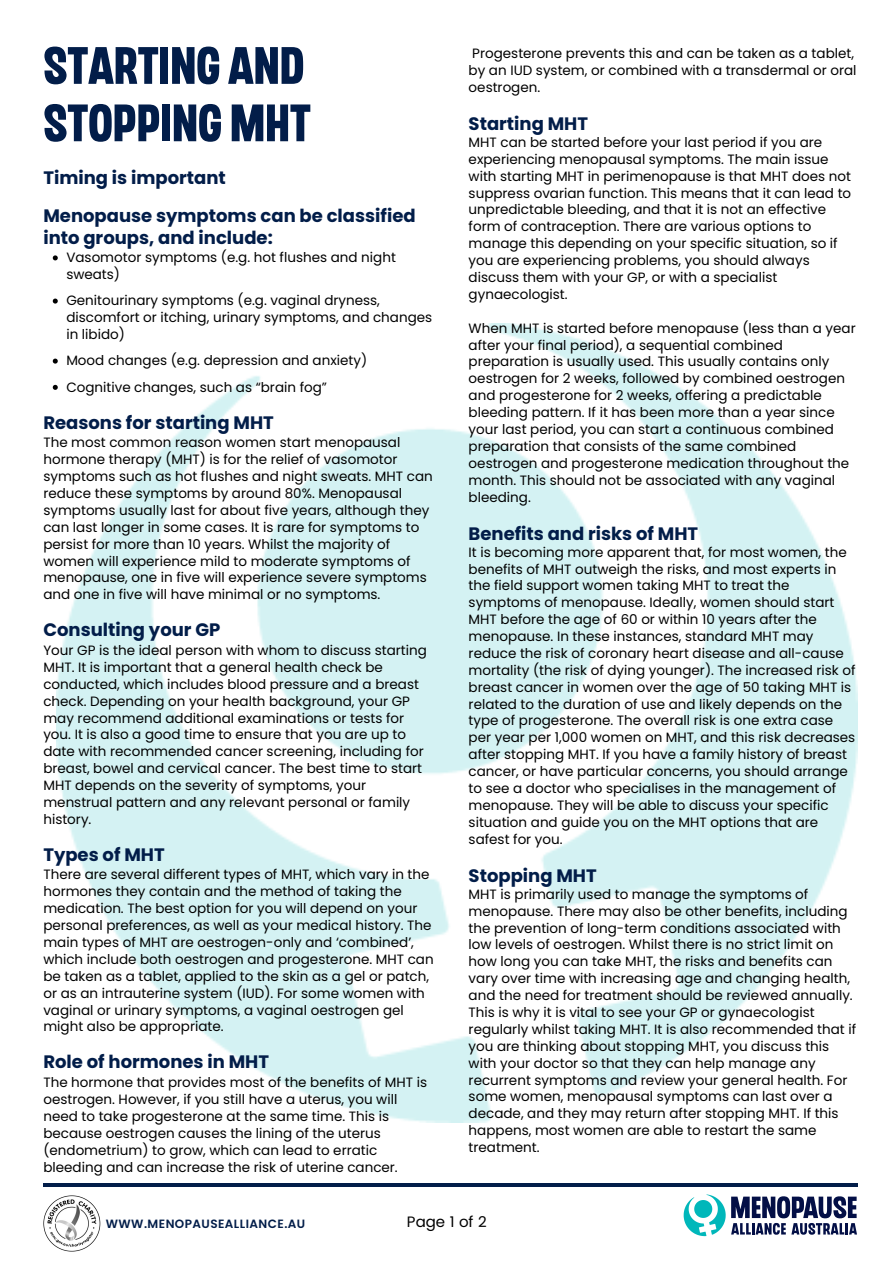
<style>
.page{position:relative;width:894px;height:1264px;background:#fff}
.page>*{position:absolute;margin:0;border:0;box-sizing:border-box;transform-origin:0 0}
.t1{font:52.5px/57.3px "CHEDROS";color:#021d49}
.t2{font:700 18px/21.9px "Poppins";color:#021d49}
.t3{font:15px "Poppins";color:#000}
.t4{font:13.5px/17px "Poppins";color:#000}
.t5{font:600 12px "Poppins";letter-spacing:.035em;color:#021d49}
</style>
<div class="page">
<svg style="left:731px;top:1196px;width:125px;height:38px"></svg>
<svg style="left:683px;top:1194px;width:42px;height:42px"></svg>
<hr style="left:43px;top:1183px;width:814px;height:4px;background:#021d49">
<img style="left:56px;top:323px;width:801px;height:799px">
<img style="left:43px;top:1195px;width:58px;height:57px">
<svg style="left:53px;top:255px;width:5px;height:5px"></svg>
<svg style="left:53px;top:298px;width:5px;height:5px"></svg>
<svg style="left:53px;top:358px;width:5px;height:5px"></svg>
<svg style="left:53px;top:385px;width:5px;height:5px"></svg>
<h3 class="t1" style="left:43px;top:42px;width:269px">STARTING AND<br>STOPPINGMHT</h3>
<p class="t2" style="left:43px;top:167px;width:184px">Timing is important</p>
<h4 class="t2" style="left:43px;top:204px;width:374px">Menopause symptoms can be classified into groups, and include:</h4>
<h4 class="t4" style="left:66px;top:249px;width:331px">Vasomotor symptoms (e.g. hot flushes and night sweats)</h4>
<h4 class="t4" style="left:66px;top:292px;width:367px">Genitourinary symptoms (e.g. vaginal dryness, discomfort or itching, urinary symptoms, and changes in libido)</h4>
<h4 class="t4" style="left:66px;top:352px;width:302px">Mood changes (e.g. depression and anxiety)</h4>
<h4 class="t4" style="left:66px;top:378px;width:262px">Cognitive changes, such as “brain fog”</h4>
<p class="t2" style="left:43px;top:411px;width:232px">Reasons for starting MHT</p>
<p class="t4" style="left:43px;top:434px;width:391px">The most common reason women start menopausal hormone therapy (MHT) is for the relief of vasomotor symptoms such as hot flushes and night sweats. MHT can reduce these symptoms by around 80%. Menopausal symptoms usually last for about five years, although they can last longer in some cases. It is rare for symptoms to persist for more than 10 years. Whilst the majority of women will experience mild to moderate symptoms of menopause, one in five will experience severe symptoms and one in five will have minimal or no symptoms.</p>
<h2 class="t2" style="left:43px;top:619px;width:178px">Consulting your GP</h2>
<h2 class="t4" style="left:43px;top:641px;width:385px">Your GP is the ideal person with whom to discuss starting MHT. It is important that a general health check be conducted, which includes blood pressure and a breast check. Depending on your health background, your GP may recommend additional examinations or tests for you. It is also a good time to ensure that you are up to date with recommended cancer screening, including for breast, bowel and cervical cancer. The best time to start MHT depends on the severity of symptoms, your menstrual pattern and any relevant personal or family history.</h2>
<h2 class="t2" style="left:43px;top:843px;width:123px">Types of MHT</h2>
<h2 class="t4" style="left:43px;top:866px;width:391px">There are several different types of MHT, which vary in the hormones they contain and the method of taking the medication. The best option for you will depend on your personal preferences, as well as your medical history. The main types of MHT are oestrogen-only and ‘combined’, which include both oestrogen and progesterone. MHT can be taken as a tablet, applied to the skin as a gel or patch, or as an intrauterine system (IUD). For some women with vaginal or urinary symptoms, a vaginal oestrogen gel might also be appropriate.</h2>
<p class="t2" style="left:43px;top:1051px;width:227px">Role of hormones in MHT</p>
<p class="t4" style="left:43px;top:1073px;width:385px">The hormone that provides most of the benefits of MHT is oestrogen. However, if you still have a uterus, you will need to take progesterone at the same time. This is because oestrogen causes the lining of the uterus (endometrium) to grow, which can lead to erratic bleeding and can increase the risk of uterine cancer.</p>
<p class="t4" style="left:468px;top:45px;width:389px">Progesterone prevents this and can be taken as a tablet, by an IUD system, or combined with a transdermal or oral oestrogen.</p>
<p class="t2" style="left:468px;top:113px;width:121px">Starting MHT</p>
<p class="t4" style="left:468px;top:134px;width:384px">MHT can be started before your last period if you are experiencing menopausal symptoms. The main issue with starting MHT in perimenopause is that MHT does not suppress ovarian function. This means that it can lead to unpredictable bleeding, and that it is not an effective form of contraception. There are various options to manage this depending on your specific situation, so if you are experiencing problems, you should always discuss them with your GP, or with a specialist gynaecologist.</p>
<p class="t4" style="left:468px;top:319px;width:388px">When MHT is started before menopause (less than a year after your final period), a sequential combined preparation is usually used. This usually contains only oestrogen for 2 weeks, followed by combined oestrogen and progesterone for 2 weeks, offering a predictable bleeding pattern. If it has been more than a year since your last period, you can start a continuous combined preparation that consists of the same combined oestrogen and progesterone medication throughout the month. This should not be associated with any vaginal bleeding.</p>
<h3 class="t2" style="left:468px;top:522px;width:231px">Benefits and risks of MHT</h3>
<h3 class="t4" style="left:468px;top:543px;width:388px">It is becoming more apparent that, for most women, the benefits of MHT outweigh the risks, and most experts in the field support women taking MHT to treat the symptoms of menopause. Ideally, women should start MHT before the age of 60 or within 10 years after the menopause. In these instances, standard MHT may reduce the risk of coronary heart disease and all-cause mortality (the risk of dying younger). The increased risk of breast cancer in women over the age of 50 taking MHT is related to the duration of use and likely depends on the type of progesterone. The overall risk is one extra case per year per 1,000 women on MHT, and this risk decreases after stopping MHT. If you have a family history of breast cancer, or have particular concerns, you should arrange to see a doctor who specialises in the management of menopause. They will be able to discuss your specific situation and guide you on the MHT options that are safest for you.</h3>
<h3 class="t2" style="left:468px;top:864px;width:129px">Stopping MHT</h3>
<h3 class="t4" style="left:468px;top:885px;width:389px">MHT is primarily used to manage the symptoms of menopause. There may also be other benefits, including the prevention of long-term conditions associated with low levels of oestrogen. Whilst there is no strict limit on how long you can take MHT, the risks and benefits can vary over time with increasing age and changing health, and the need for treatment should be reviewed annually.<br>This is why it is vital to see your GP or gynaecologist regularly whilst taking MHT. It is also recommended that if you are thinking about stopping MHT, you discuss this with your doctor so that they can help manage any recurrent symptoms and review your general health. For some women, menopausal symptoms can last over a decade, and they may return after stopping MHT. If this happens, most women are able to restart the same treatment.</h3>
<h3 class="t5" style="left:106px;top:1215px;width:201px">WWW.MENOPAUSEALLIANCE.AU</h3>
<p class="t3" style="left:407px;top:1211px;width:81px">Page 1 of 2</p>
</div>
